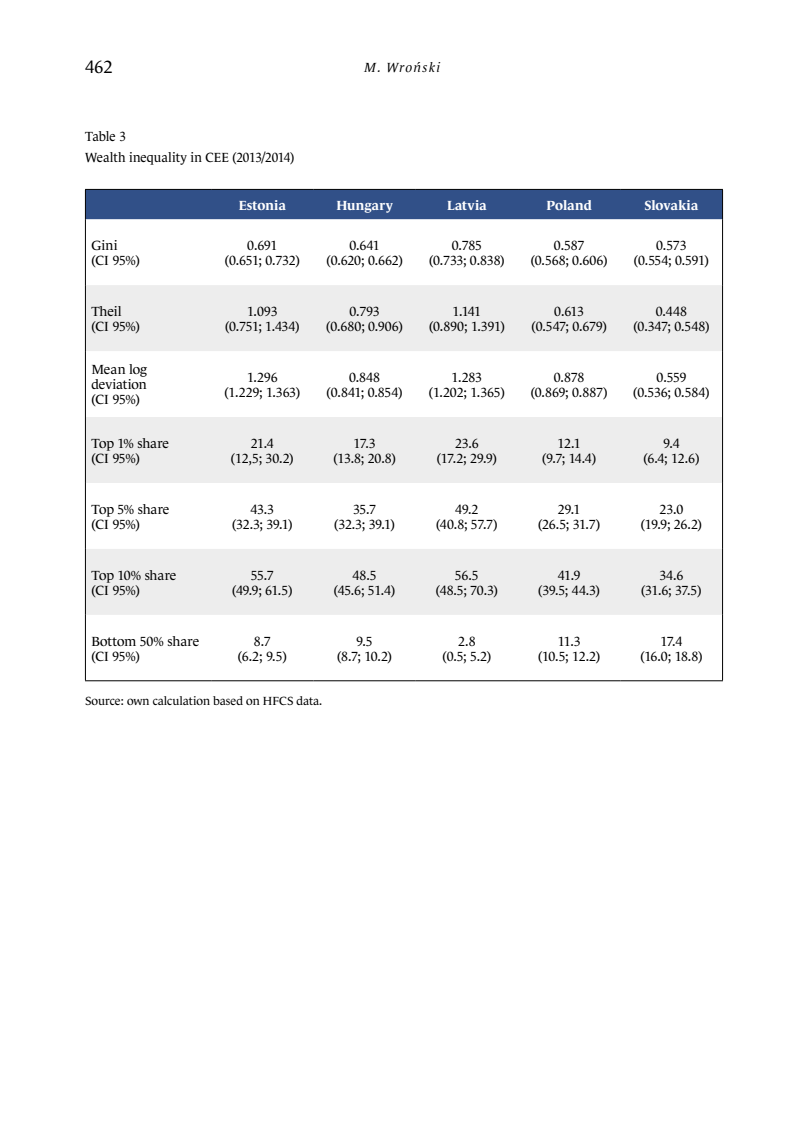
<style>
.page{position:relative;width:808px;height:1127px;background:#fff}
.page>*{position:absolute;margin:0;border:0;box-sizing:border-box;transform-origin:0 0}
.t1{font:18px "Le Monde Journal Pro";color:#000}
.t2{font:13.5px/15px "Le Monde Journal Pro";letter-spacing:-.01em;color:#000;text-align:center}
.t3{font:13.5px/21px "Le Monde Journal Pro";letter-spacing:-.01em;color:#000;scale:.95 1}
.t4{font:700 13.5px "Le Monde Journal Pro";letter-spacing:.005em;color:#fff}
.t5{font:italic 13.5px "Le Monde Journal Pro";letter-spacing:.1em;color:#000}
.t6{font:12px "Le Monde Journal Pro";color:#000}
</style>
<div class="page">
<svg style="left:86px;top:285px;width:636px;height:330px;fill:#ededed"></svg>
<div style="left:85px;top:189px;width:638px;height:30px;background:#315088"></div>
<hr style="left:85px;top:219px;width:1px;height:66px;background:#000">
<hr style="left:722px;top:219px;width:1px;height:66px;background:#000">
<hr style="left:85px;top:285px;width:1px;height:66px;background:#000">
<hr style="left:722px;top:285px;width:1px;height:66px;background:#000">
<hr style="left:85px;top:351px;width:1px;height:66px;background:#000">
<hr style="left:722px;top:351px;width:1px;height:66px;background:#000">
<hr style="left:85px;top:417px;width:1px;height:66px;background:#000">
<hr style="left:722px;top:417px;width:1px;height:66px;background:#000">
<hr style="left:85px;top:483px;width:1px;height:66px;background:#000">
<hr style="left:722px;top:483px;width:1px;height:66px;background:#000">
<hr style="left:85px;top:549px;width:1px;height:66px;background:#000">
<hr style="left:722px;top:549px;width:1px;height:66px;background:#000">
<hr style="left:85px;top:615px;width:1px;height:65px;background:#000">
<hr style="left:722px;top:615px;width:1px;height:65px;background:#000">
<hr style="left:85px;top:680px;width:126px;height:1px;background:#000">
<hr style="left:211px;top:680px;width:102px;height:1px;background:#000">
<hr style="left:313px;top:680px;width:103px;height:1px;background:#000">
<hr style="left:416px;top:680px;width:102px;height:1px;background:#000">
<hr style="left:518px;top:680px;width:102px;height:1px;background:#000">
<hr style="left:620px;top:680px;width:103px;height:1px;background:#000">
<h1 class="t1" style="left:85px;top:53px;width:29px">462</h1>
<p class="t5" style="left:365px;top:57px;width:78px">M. Wroński</p>
<p class="t3" style="left:85px;top:124px;width:222px">Table 3<br>Wealth inequality in CEE (2013/2014)</p>
<p class="t4" style="left:239px;top:195px;width:49px">Estonia</p>
<p class="t4" style="left:336px;top:195px;width:58px">Hungary</p>
<p class="t4" style="left:447px;top:195px;width:41px">Latvia</p>
<p class="t4" style="left:546px;top:195px;width:47px">Poland</p>
<p class="t4" style="left:644px;top:195px;width:55px">Slovakia</p>
<p class="t2" style="left:91px;top:236px;width:50px;text-align:left">Gini<br>(CI 95%)</p>
<p class="t2" style="left:225px;top:236px;width:76px">0.691<br>(0.651; 0.732)</p>
<p class="t2" style="left:326px;top:236px;width:78px">0.641<br>(0.620; 0.662)</p>
<p class="t2" style="left:429px;top:236px;width:77px">0.785<br>(0.733; 0.838)</p>
<p class="t2" style="left:531px;top:236px;width:78px">0.587<br>(0.568; 0.606)</p>
<p class="t2" style="left:634px;top:236px;width:76px">0.573<br>(0.554; 0.591)</p>
<p class="t2" style="left:91px;top:302px;width:50px;text-align:left">Theil (CI 95%)</p>
<p class="t2" style="left:225px;top:302px;width:76px">1.093<br>(0.751; 1.434)</p>
<p class="t2" style="left:326px;top:302px;width:78px">0.793<br>(0.680; 0.906)</p>
<p class="t2" style="left:429px;top:302px;width:77px">1.141<br>(0.890; 1.391)</p>
<p class="t2" style="left:531px;top:302px;width:77px">0.613<br>(0.547; 0.679)</p>
<p class="t2" style="left:633px;top:302px;width:77px">0.448<br>(0.347; 0.548)</p>
<p class="t2" style="left:91px;top:361px;width:57px;text-align:justify">Mean log deviation (CI 95%)</p>
<p class="t2" style="left:225px;top:368px;width:77px">1.296<br>(1.229; 1.363)</p>
<p class="t2" style="left:327px;top:368px;width:77px">0.848<br>(0.841; 0.854)</p>
<p class="t2" style="left:429px;top:368px;width:77px">1.283<br>(1.202; 1.365)</p>
<p class="t2" style="left:531px;top:368px;width:78px">0.878<br>(0.869; 0.887)</p>
<p class="t2" style="left:633px;top:368px;width:78px">0.559<br>(0.536; 0.584)</p>
<p class="t2" style="left:91px;top:434px;width:79px;text-align:left">Top 1% share (CI 95%)</p>
<p class="t2" style="left:231px;top:434px;width:64px">21.4<br>(12,5; 30.2)</p>
<p class="t2" style="left:333px;top:434px;width:64px">17.3<br>(13.8; 20.8)</p>
<p class="t2" style="left:437px;top:434px;width:62px">23.6<br>(17.2; 29.9)</p>
<p class="t2" style="left:542px;top:434px;width:55px">12.1<br>(9.7; 14.4)</p>
<p class="t2" style="left:643px;top:434px;width:57px">9.4<br>(6.4; 12.6)</p>
<p class="t2" style="left:91px;top:500px;width:80px;text-align:left">Top 5% share (CI 95%)</p>
<p class="t2" style="left:232px;top:500px;width:62px">43.3<br>(32.3; 39.1)</p>
<p class="t2" style="left:334px;top:500px;width:62px">35.7<br>(32.3; 39.1)</p>
<p class="t2" style="left:436px;top:500px;width:63px">49.2<br>(40.8; 57.7)</p>
<p class="t2" style="left:538px;top:500px;width:63px">29.1<br>(26.5; 31.7)</p>
<p class="t2" style="left:641px;top:500px;width:63px">23.0<br>(19.9; 26.2)</p>
<p class="t2" style="left:91px;top:566px;width:87px;text-align:left">Top 10% share (CI 95%)</p>
<p class="t2" style="left:232px;top:566px;width:62px">55.7<br>(49.9; 61.5)</p>
<p class="t2" style="left:334px;top:566px;width:63px">48.5<br>(45.6; 51.4)</p>
<p class="t2" style="left:436px;top:566px;width:64px">56.5<br>(48.5; 70.3)</p>
<p class="t2" style="left:538px;top:566px;width:63px">41.9<br>(39.5; 44.3)</p>
<p class="t2" style="left:641px;top:566px;width:62px">34.6<br>(31.6; 37.5)</p>
<p class="t2" style="left:91px;top:632px;width:110px;text-align:left">Bottom 50% share (CI 95%)</p>
<p class="t2" style="left:238px;top:632px;width:50px">8.7<br>(6.2; 9.5)</p>
<p class="t2" style="left:337px;top:632px;width:56px">9.5<br>(8.7; 10.2)</p>
<p class="t2" style="left:442px;top:632px;width:50px">2.8<br>(0.5; 5.2)</p>
<p class="t2" style="left:538px;top:632px;width:64px">11.3<br>(10.5; 12.2)</p>
<p class="t2" style="left:640px;top:632px;width:64px">17.4<br>(16.0; 18.8)</p>
<p class="t6" style="left:85px;top:692px;width:239px">Source: own calculation based on HFCS data.</p>
</div>
